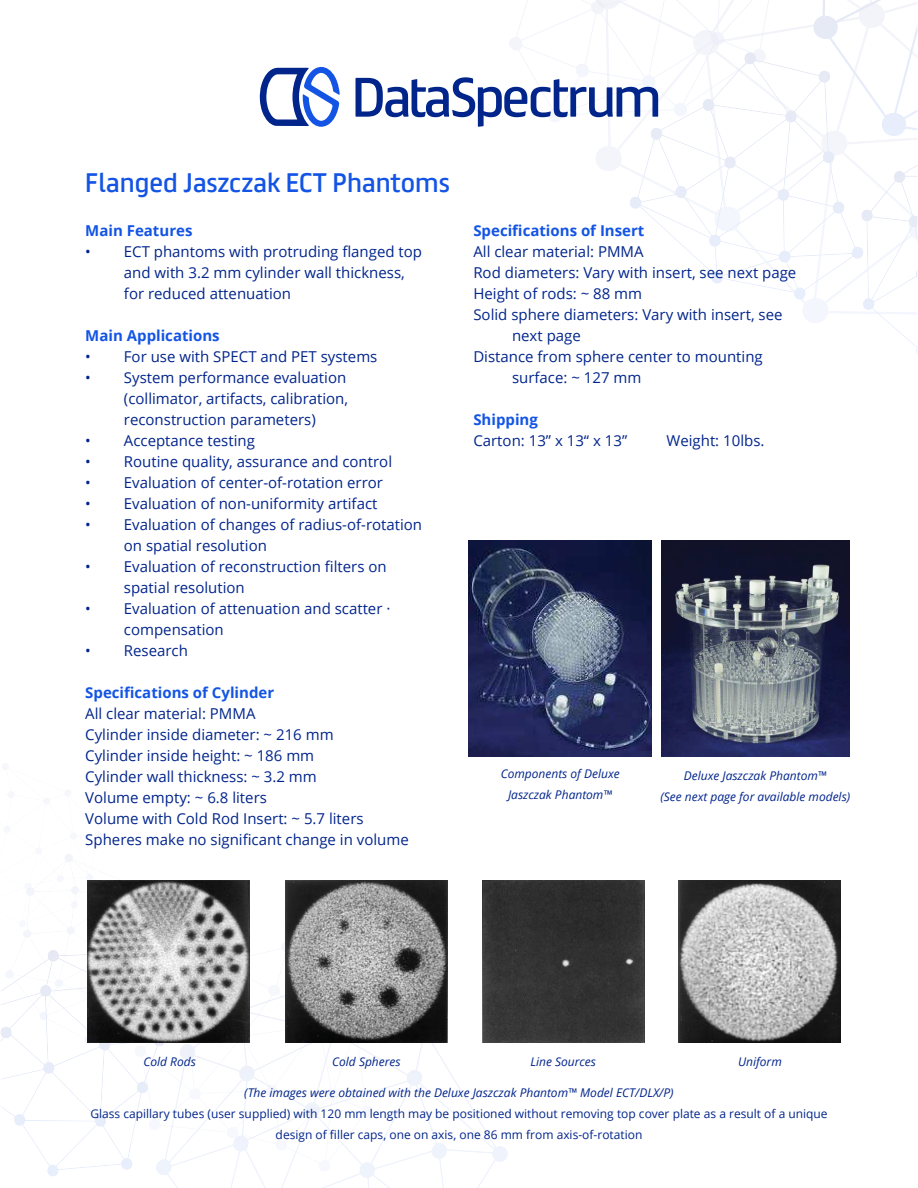
<style>
.page{position:relative;width:918px;height:1188px;background:#fff}
.page>*{position:absolute;margin:0;border:0;box-sizing:border-box;transform-origin:0 0}
.t1{font:24px "FS Truman";color:#1354e5}
.t2{font:15px/21px "Open Sans";color:#02258c}
.t3{font:700 15px "Open Sans";color:#1354e5}
.t4{font:italic 12px/21px "Open Sans";color:#02258c;text-align:center}
.t5{font:12px/21px "Open Sans";color:#02258c;text-align:center}
</style>
<div class="page">
<svg style="left:596px;top:25px;width:321px;height:298px"></svg>
<svg style="left:858px;top:164px;width:60px;height:189px"></svg>
<svg style="left:813px;top:0;width:104px;height:136px"></svg>
<svg style="left:627px;top:51px;width:239px;height:250px"></svg>
<svg style="left:23px;top:854px;width:151px;height:92px"></svg>
<svg style="left:169px;top:972px;width:339px;height:216px"></svg>
<svg style="left:1px;top:946px;width:191px;height:231px"></svg>
<svg style="left:356px;top:0;width:413px;height:127px"></svg>
<svg style="left:260px;top:67px;width:80px;height:60px"></svg>
<img style="left:661px;top:541px;width:188px;height:215px">
<img style="left:469px;top:541px;width:182px;height:215px">
<img style="left:88px;top:881px;width:162px;height:162px">
<img style="left:285px;top:881px;width:162px;height:162px">
<img style="left:482px;top:881px;width:162px;height:162px">
<img style="left:679px;top:881px;width:162px;height:162px">
<h1 class="t1" style="left:85px;top:172px;width:366px">Flanged Jaszczak ECT Phantoms</h1>
<p class="t3" style="left:85px;top:225px;width:109px">Main Features</p>
<p class="t2" style="left:85px;top:242px;width:7px">ï</p>
<p class="t2" style="left:124px;top:241px;width:300px">ECT phantoms with protruding flanged top and with 3.2 mm cylinder wall thickness, for reduced attenuation</p>
<p class="t3" style="left:85px;top:330px;width:136px">Main Applications</p>
<p class="t2" style="left:85px;top:347px;width:7px">ï</p>
<p class="t2" style="left:124px;top:346px;width:255px">For use with SPECT and PET systems</p>
<p class="t2" style="left:85px;top:368px;width:7px">ï</p>
<p class="t2" style="left:124px;top:367px;width:226px">System performance evaluation (collimator, artifacts, calibration, reconstruction parameters)</p>
<p class="t2" style="left:85px;top:431px;width:7px">ï</p>
<p class="t2" style="left:124px;top:430px;width:133px">Acceptance testing</p>
<p class="t2" style="left:85px;top:452px;width:7px">ï</p>
<p class="t2" style="left:124px;top:451px;width:270px">Routine quality, assurance and control</p>
<p class="t2" style="left:85px;top:473px;width:7px">ï</p>
<p class="t2" style="left:124px;top:472px;width:261px">Evaluation of center-of-rotation error</p>
<p class="t2" style="left:85px;top:494px;width:7px">ï</p>
<p class="t2" style="left:124px;top:493px;width:255px">Evaluation of non-uniformity artifact</p>
<p class="t2" style="left:85px;top:515px;width:7px">ï</p>
<p class="t2" style="left:124px;top:514px;width:300px">Evaluation of changes of radius-of-rotation on spatial resolution</p>
<p class="t2" style="left:85px;top:557px;width:7px">ï</p>
<p class="t2" style="left:124px;top:556px;width:264px">Evaluation of reconstruction filters on spatial resolution</p>
<p class="t2" style="left:85px;top:599px;width:7px">ï</p>
<p class="t2" style="left:124px;top:598px;width:268px">Evaluation of attenuation and scatter · compensation</p>
<p class="t2" style="left:85px;top:641px;width:7px">ï</p>
<p class="t2" style="left:124px;top:640px;width:66px">Research</p>
<p class="t3" style="left:85px;top:682px;width:190px">Specifications of Cylinder</p>
<p class="t2" style="left:85px;top:703px;width:325px">All clear material: PMMA<br>Cylinder inside diameter: ~ 216 mm<br>Cylinder inside height: ~ 186 mm<br>Cylinder wall thickness: ~ 3.2 mm<br>Volume empty: ~ 6.8 liters<br>Volume with Cold Rod Insert: ~ 5.7 liters Spheres make no significant change in volume</p>
<p class="t3" style="left:473px;top:220px;width:173px">Specifications of Insert</p>
<p class="t2" style="left:473px;top:241px;width:172px">All clear material: PMMA</p>
<p class="t2" style="left:473px;top:262px;width:324px">Rod diameters: Vary with insert, see next page</p>
<p class="t2" style="left:473px;top:283px;width:170px">Height of rods: ~ 88 mm</p>
<p class="t2" style="left:473px;top:304px;width:311px">Solid sphere diameters: Vary with insert, see</p>
<p class="t2" style="left:512px;top:325px;width:70px">next page</p>
<p class="t2" style="left:473px;top:346px;width:291px">Distance from sphere center to mounting</p>
<p class="t2" style="left:512px;top:367px;width:131px">surface: ~ 127 mm</p>
<p class="t3" style="left:473px;top:414px;width:66px">Shipping</p>
<p class="t2" style="left:473px;top:430px;width:155px">Carton: 13” x 13“ x 13”</p>
<p class="t2" style="left:667px;top:430px;width:100px">Weight: 10lbs.</p>
<p class="t4" style="left:501px;top:764px;width:120px">Components of Deluxe<br>Jaszczak Phantom™</p>
<p class="t4" style="left:661px;top:766px;width:191px">Deluxe Jaszczak Phantom™<br>(See next page for available models)</p>
<p class="t4" style="left:143px;top:1053px;width:54px">Cold Rods</p>
<p class="t4" style="left:332px;top:1053px;width:70px">Cold Spheres</p>
<p class="t4" style="left:530px;top:1053px;width:67px">Line Sources</p>
<p class="t4" style="left:738px;top:1053px;width:45px">Uniform</p>
<p class="t4" style="left:244px;top:1083px;width:431px">(The images were obtained with the Deluxe Jaszczak Phantom™ Model ECT/DLX/P)</p>
<p class="t5" style="left:90px;top:1104px;width:739px">Glass capillary tubes (user supplied) with 120 mm length may be positioned without removing top cover plate as a result of a unique design of filler caps, one on axis, one 86 mm from axis-of-rotation</p>
</div>
